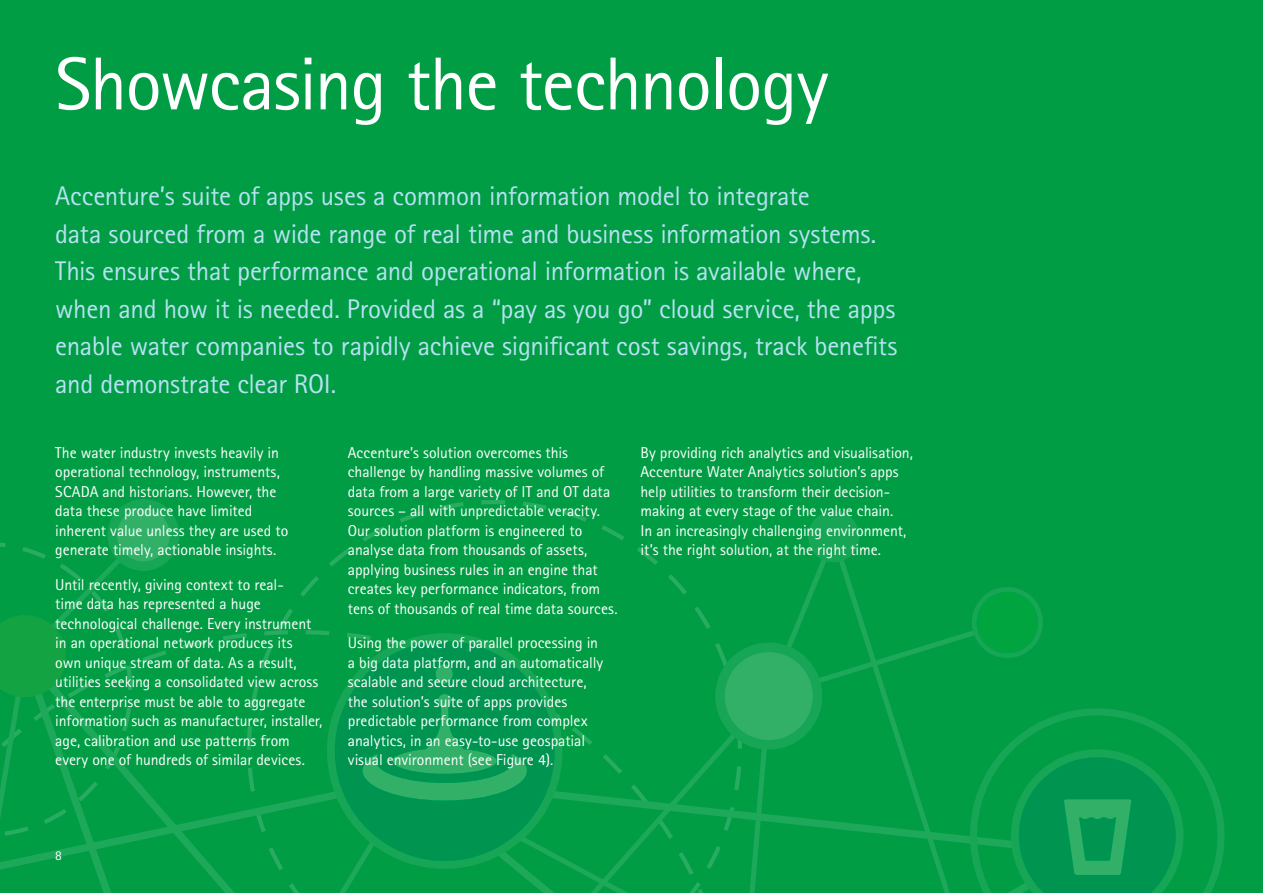
<style>
.page{position:relative;width:1263px;height:893px;background:#009d44}
.page>*{position:absolute;margin:0;border:0;box-sizing:border-box;transform-origin:0 0}
.t1{font:75px "Rotis Sans Seriffor ACN";letter-spacing:-.02em;color:#fff}
.t2{font:27px/37.5px "Rotis Sans Seriffor ACN";letter-spacing:-.01em;color:#b7e1f4}
.t3{font:15.75px/19.5px "Rotis Sans Seriffor ACN";letter-spacing:-.005em;color:#fff}
.t4{font:13.5px "Rotis Sans Seriffor ACN";color:#fff}
</style>
<div class="page">
<svg style="left:1186px;top:745px;width:39px;height:148px"></svg>
<svg style="left:0;top:499px;width:1186px;height:394px"></svg>
<h1 class="t1" style="left:55px;top:40px;width:775px">Showcasing the technology</h1>
<p class="t2" style="left:55px;top:177px;width:844px">Accenture’s suite of apps uses a common information model to integrate<br>data sourced from a wide range of real time and business information systems.<br>This ensures that performance and operational information is available where, when and how it is needed. Provided as a “pay as you go” cloud service, the apps enable water companies to rapidly achieve significant cost savings, track benefits and demonstrate clear ROI.</p>
<p class="t3" style="left:55px;top:443px;width:235px">The water industry invests heavily in operational technology, instruments, SCADA and historians. However, the data these produce have limited inherent value unless they are used to generate timely, actionable insights.</p>
<p class="t3" style="left:55px;top:575px;width:269px">Until recently, giving context to real-<br>time data has represented a huge technological challenge. Every instrument in an operational network produces its<br>own unique stream of data. As a result, utilities seeking a consolidated view across the enterprise must be able to aggregate information such as manufacturer, installer, age, calibration and use patterns from every one of hundreds of similar devices.</p>
<p class="t3" style="left:348px;top:443px;width:271px">Accenture’s solution overcomes this challenge by handling massive volumes of data from a large variety of IT and OT data sources – all with unpredictable veracity.<br>Our solution platform is engineered to analyse data from thousands of assets, applying business rules in an engine that creates key performance indicators, from tens of thousands of real time data sources.</p>
<p class="t3" style="left:348px;top:633px;width:257px">Using the power of parallel processing in a big data platform, and an automatically scalable and secure cloud architecture, the solution’s suite of apps provides predictable performance from complex analytics, in an easy-to-use geospatial visual environment (see Figure 4).</p>
<p class="t3" style="left:640px;top:443px;width:274px">By providing rich analytics and visualisation, Accenture Water Analytics solution’s apps help utilities to transform their decision&shy;making at every stage of the value chain.<br>In an increasingly challenging environment, it’s the right solution, at the right time.</p>
<p class="t4" style="left:55px;top:847px;width:8px">8</p>
</div>
